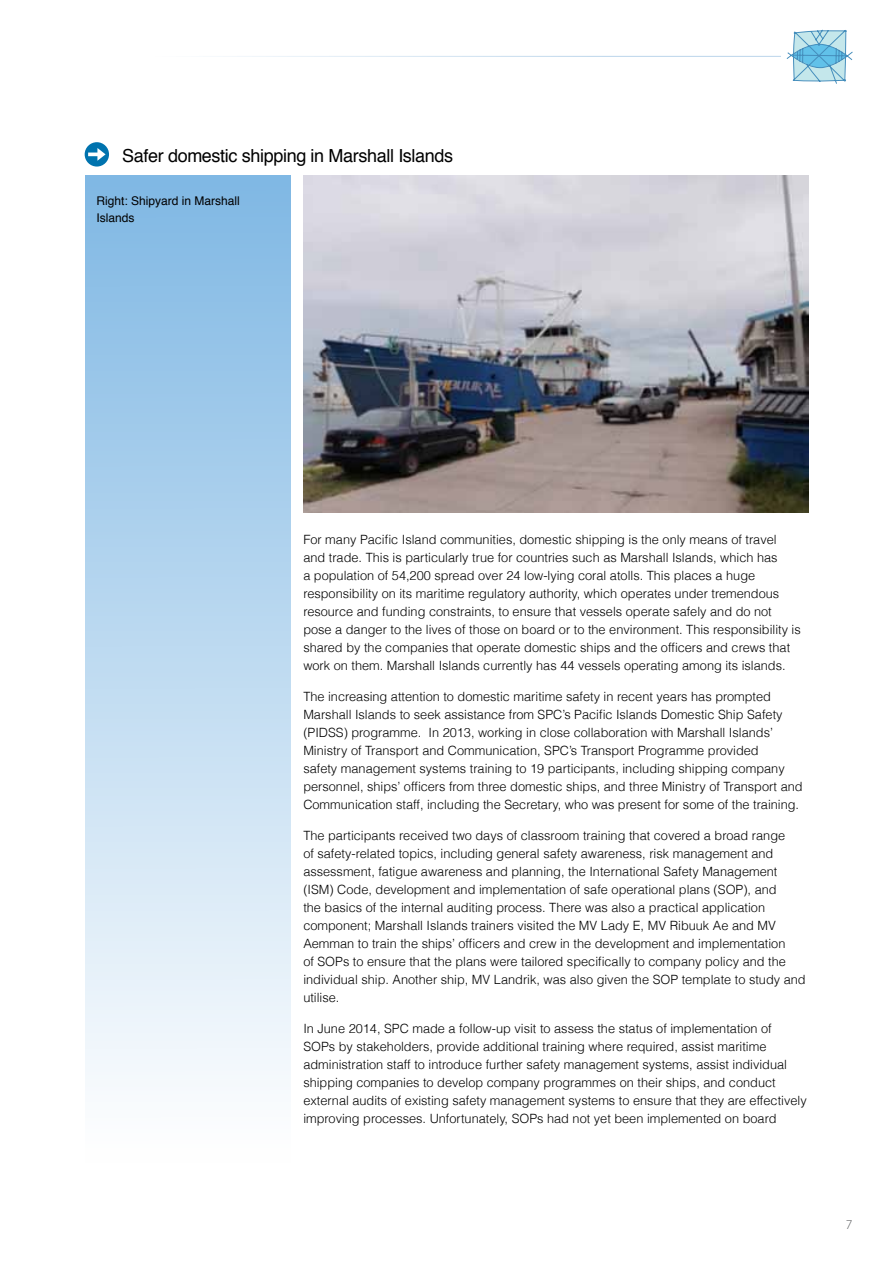
<style>
.page{position:relative;width:893px;height:1263px;background:#fff}
.page>*{position:absolute;margin:0;border:0;box-sizing:border-box;transform-origin:0 0}
.t1{font:18px "Helvetica";letter-spacing:-.02em;color:#000}
.t2{font:300 13.5px "Myriad Pro";color:#58595b}
.t3{font:300 12.75px/18px "Helvetica";color:#000}
.t4{font:12px/16.5px "Helvetica";color:#000}
</style>
<div class="page">
<hr style="left:43px;top:56px;width:738px;height:1px;background:#1870b9">
<svg style="left:786px;top:29px;width:67px;height:55px"></svg>
<img style="left:303px;top:175px;width:505px;height:337px">
<div style="left:85px;top:175px;width:205px;height:988px;background:linear-gradient(to bottom,#7fb7e4,#fff)"></div>
<div style="left:85px;top:142px;width:24px;height:25px;background:#0073ae;border-radius:50%"></div>
<svg style="left:88px;top:148px;width:18px;height:13px"></svg>
<h1 class="t1" style="left:122px;top:141px;width:333px">Safer domestic shipping in Marshall Islands</h1>
<p class="t4" style="left:96px;top:193px;width:145px">Right: Shipyard in Marshall<br>Islands</p>
<p class="t3" style="left:303px;top:531px;width:499px">For many Pacific Island communities, domestic shipping is the only means of travel and trade. This is particularly true for countries such as Marshall Islands, which has<br>a population of 54,200 spread over 24 low-lying coral atolls. This places a huge responsibility on its maritime regulatory authority, which operates under tremendous resource and funding constraints, to ensure that vessels operate safely and do not pose a danger to the lives of those on board or to the environment. This responsibility is shared by the companies that operate domestic ships and the officers and crews that work on them. Marshall Islands currently has 44 vessels operating among its islands.</p>
<p class="t3" style="left:303px;top:687px;width:501px">The increasing attention to domestic maritime safety in recent years has prompted Marshall Islands to seek assistance from SPC’s Pacific Islands Domestic Ship Safety (PIDSS) programme. In 2013, working in close collaboration with Marshall Islands’ Ministry of Transport and Communication, SPC’s Transport Programme provided<br>safety management systems training to 19 participants, including shipping company personnel, ships’ officers from three domestic ships, and three Ministry of Transport and Communication staff, including the Secretary, who was present for some of the training.</p>
<p class="t3" style="left:303px;top:826px;width:504px">The participants received two days of classroom training that covered a broad range<br>of safety-related topics, including general safety awareness, risk management and assessment, fatigue awareness and planning, the International Safety Management (ISM) Code, development and implementation of safe operational plans (SOP), and<br>the basics of the internal auditing process. There was also a practical application component; Marshall Islands trainers visited the MV Lady E, MV Ribuuk Ae and MV Aemman to train the ships’ officers and crew in the development and implementation<br>of SOPs to ensure that the plans were tailored specifically to company policy and the individual ship. Another ship, MV Landrik, was also given the SOP template to study and utilise.</p>
<p class="t3" style="left:303px;top:1019px;width:505px">In June 2014, SPC made a follow-up visit to assess the status of implementation of SOPs by stakeholders, provide additional training where required, assist maritime administration staff to introduce further safety management systems, assist individual shipping companies to develop company programmes on their ships, and conduct external audits of existing safety management systems to ensure that they are effectively improving processes. Unfortunately, SOPs had not yet been implemented on board</p>
<p class="t2" style="left:846px;top:1216px;width:8px">7</p>
</div>
